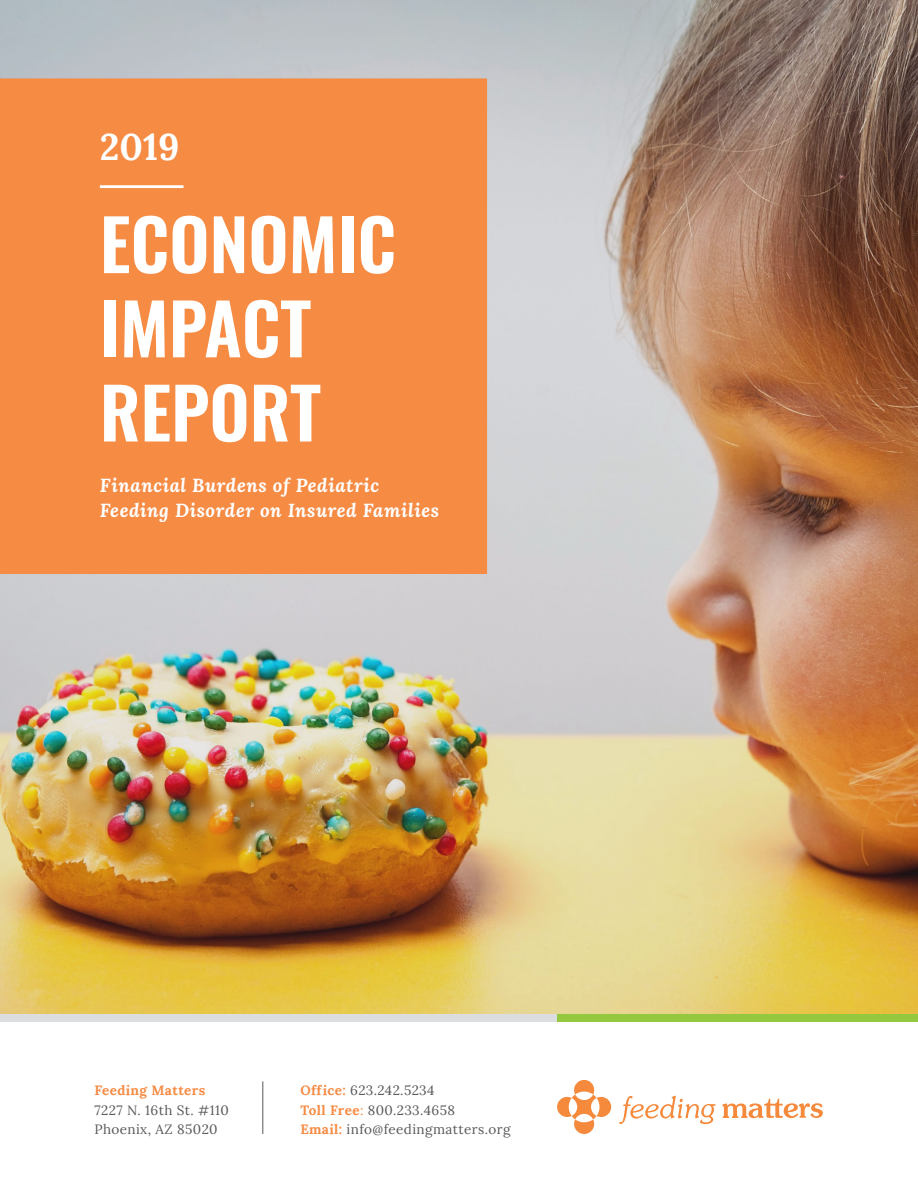
<style>
.page{position:relative;width:918px;height:1188px;background:#fff}
.page>*{position:absolute;margin:0;border:0;box-sizing:border-box;transform-origin:0 0}
.t1{font:600 70.2px/84.2px "Oswald";color:#fff}
.t2{font:700 37.05px "Lora";color:#fff}
.Body_Text{font:italic 700 18.75px/25.5px "Lora";letter-spacing:.03em;color:#fff}
.t3{font:13.5px "Lora";letter-spacing:.03em;color:#58595b}
.t4{font:700 13.5px "Lora";letter-spacing:.03em;color:#f68b44}
.s1{font-weight:700;color:#f68b44}
.s2{color:#f68b44}
</style>
<div class="page">
<img style="left:0;top:0;width:918px;height:1014px">
<hr style="left:262px;top:1081px;width:1px;height:53px;background:#58595b">
<div style="left:0;top:1014px;width:574px;height:7px;background:#dcddde"></div>
<div style="left:0;top:78px;width:487px;height:496px;background:#f68b44"></div>
<hr style="left:100px;top:185px;width:84px;height:3px;background:#fff">
<svg style="left:557px;top:1080px;width:54px;height:54px"></svg>
<svg style="left:619px;top:1096px;width:97px;height:28px"></svg>
<svg style="left:722px;top:1099px;width:101px;height:19px"></svg>
<div style="left:557px;top:1014px;width:361px;height:7px;background:#93c83f"></div>
<p class="t2" style="left:100px;top:115px;width:81px">2019</p>
<p class="t1" style="left:100px;top:204px;width:298px">ECONOMIC<br>IMPACT<br>REPORT</p>
<p class="Body_Text" style="left:100px;top:472px;width:341px">Financial Burdens of Pediatric<br>Feeding Disorder on Insured Families</p>
<p class="t4" style="left:94px;top:1079px;width:112px">Feeding Matters</p>
<p class="t3" style="left:94px;top:1099px;width:136px">7227 N. 16th St. #110</p>
<p class="t3" style="left:94px;top:1119px;width:125px">Phoenix, AZ 85020</p>
<p class="t3" style="left:300px;top:1080px;width:136px"><span class="s1">Office:</span> 623.242.5234</p>
<p class="t3" style="left:300px;top:1099px;width:156px"><span class="s1">Toll Free</span><span class="s2">:</span> 800.233.4658</p>
<p class="t3" style="left:300px;top:1119px;width:212px"><span class="s1">Email:</span> info@feedingmatters.org</p>
</div>
